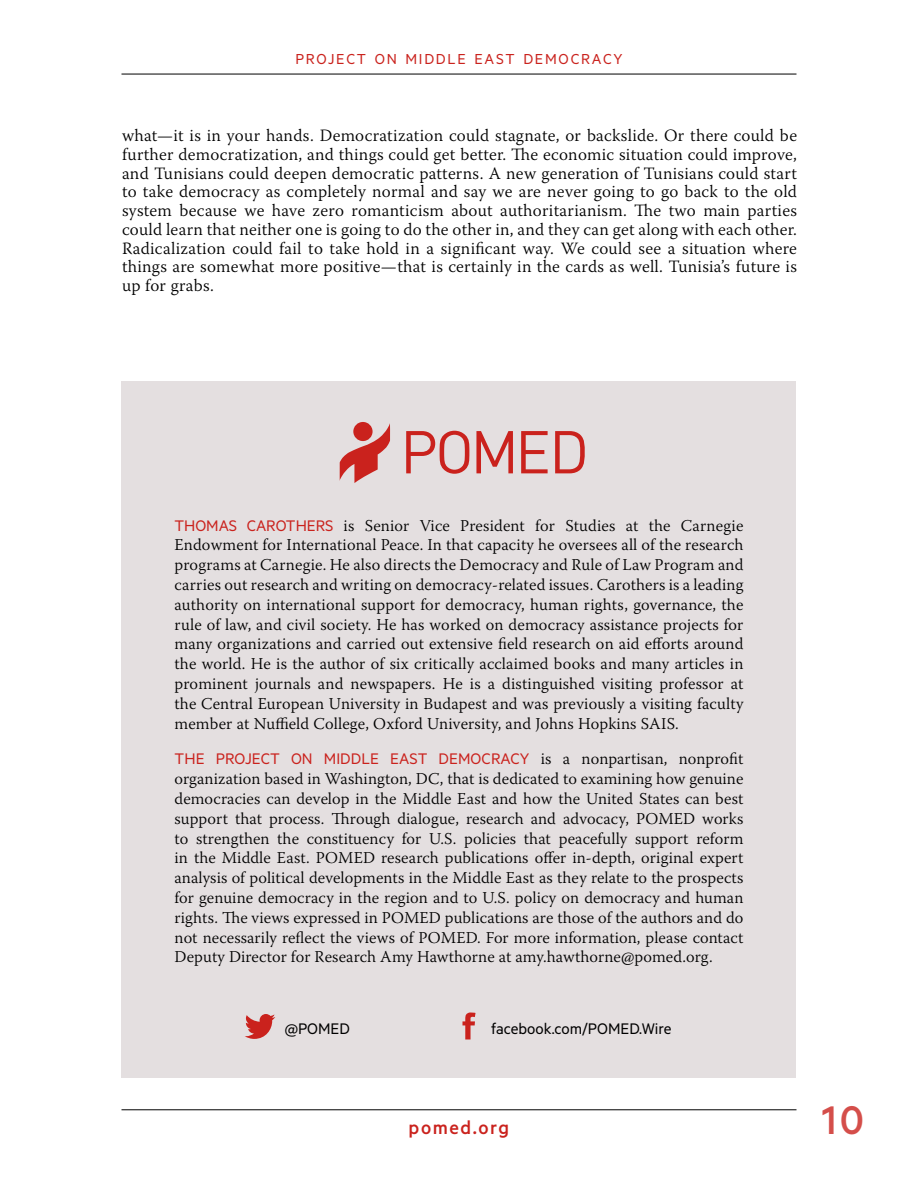
<style>
.page{position:relative;width:918px;height:1188px;background:#fff}
.page>*{position:absolute;margin:0;border:0;box-sizing:border-box;transform-origin:0 0}
.t1{font:500 45px "Metric";color:#ca221d}
.t2{font:500 21px "Metric";letter-spacing:.075em;color:#ca221d}
.t3{font:300 17.25px/18.8px "Warnock Pro";letter-spacing:.015em;color:#000;text-align:justify}
.t4{font:17.25px "Metric";letter-spacing:.005em;color:#ca221d}
.t5{font:17.25px "Metric";color:#000}
.t6{font:300 16.5px/19.8px "Warnock Pro";letter-spacing:.01em;color:#000;text-align:justify}
.t7{font:16.35px "Metric";letter-spacing:.105em;color:#ca221d}
.s1{font-family:"Metric";font-weight:400;font-size:17.25px;color:#ca221d}
.s2{font-family:"Warnock Pro";font-weight:300;font-size:16.5px;color:#000}
</style>
<div class="page">
<hr style="left:122px;top:1110px;width:674px;height:1px;background:#000">
<hr style="left:122px;top:74px;width:674px;height:1px;background:#000">
<div style="left:122px;top:381px;width:674px;height:697px;background:#e4dfe0"></div>
<svg style="left:340px;top:422px;width:50px;height:61px"></svg>
<svg style="left:406px;top:431px;width:63px;height:43px"></svg>
<svg style="left:476px;top:431px;width:37px;height:42px"></svg>
<svg style="left:521px;top:431px;width:27px;height:42px"></svg>
<svg style="left:555px;top:431px;width:30px;height:42px"></svg>
<svg style="left:245px;top:1014px;width:30px;height:25px"></svg>
<svg style="left:462px;top:1012px;width:14px;height:28px"></svg>
<p class="t7" style="left:295px;top:49px;width:329px">PROJECT ON MIDDLE EAST DEMOCRACY</p>
<p class="t3" style="left:122px;top:126px;width:677px">what—it is in your hands. Democratization could stagnate, or backslide. Or there could be further democratization, and things could get better. The economic situation could improve, and Tunisians could deepen democratic patterns. A new generation of Tunisians could start to take democracy as completely normal and say we are never going to go back to the old system because we have zero romanticism about authoritarianism. The two main parties could learn that neither one is going to do the other in, and they can get along with each other.<br>Radicalization could fail to take hold in a significant way. We could see a situation where things are somewhat more positive—that is certainly in the cards as well. Tunisia’s future is up for grabs.</p>
<p class="t6" style="left:175px;top:515px;width:570px"><span class="s1">THOMAS CAROTHERS</span> is Senior Vice President for Studies at the Carnegie Endowment for International Peace. In that capacity he oversees all of the research programs at Carnegie. He also directs the Democracy and Rule of Law Program and carries out research and writing on democracy-related issues. Carothers is a leading authority on international support for democracy, human rights, governance, the rule of law, and civil society. He has worked on democracy assistance projects for many organizations and carried out extensive field research on aid efforts around the world. He is the author of six critically acclaimed books and many articles in prominent journals and newspapers. He is a distinguished visiting professor at the Central European University in Budapest and was previously a visiting faculty member at Nuffield College, Oxford University, and Johns Hopkins SAIS.</p>
<p class="t4" style="left:175px;top:749px;width:570px">THE PROJECT ON MIDDLE EAST DEMOCRACY <span class="s2">is a nonpartisan, nonprofit</span></p>
<p class="t6" style="left:175px;top:769px;width:570px">organization based in Washington, DC, that is dedicated to examining how genuine democracies can develop in the Middle East and how the United States can best support that process. Through dialogue, research and advocacy, POMED works to strengthen the constituency for U.S. policies that peacefully support reform in the Middle East. POMED research publications offer in-depth, original expert analysis of political developments in the Middle East as they relate to the prospects for genuine democracy in the region and to U.S. policy on democracy and human rights. The views expressed in POMED publications are those of the authors and do not necessarily reflect the views of POMED. For more information, please contact Deputy Director for Research Amy Hawthorne at amy.hawthorne@pomed.org.</p>
<p class="t5" style="left:285px;top:1018px;width:67px">@POMED</p>
<p class="t5" style="left:491px;top:1018px;width:182px">facebook.com/POMED.Wire</p>
<p class="t2" style="left:409px;top:1115px;width:102px">pomed.org</p>
<h1 class="t1" style="left:822px;top:1094px;width:44px">10</h1>
</div>
